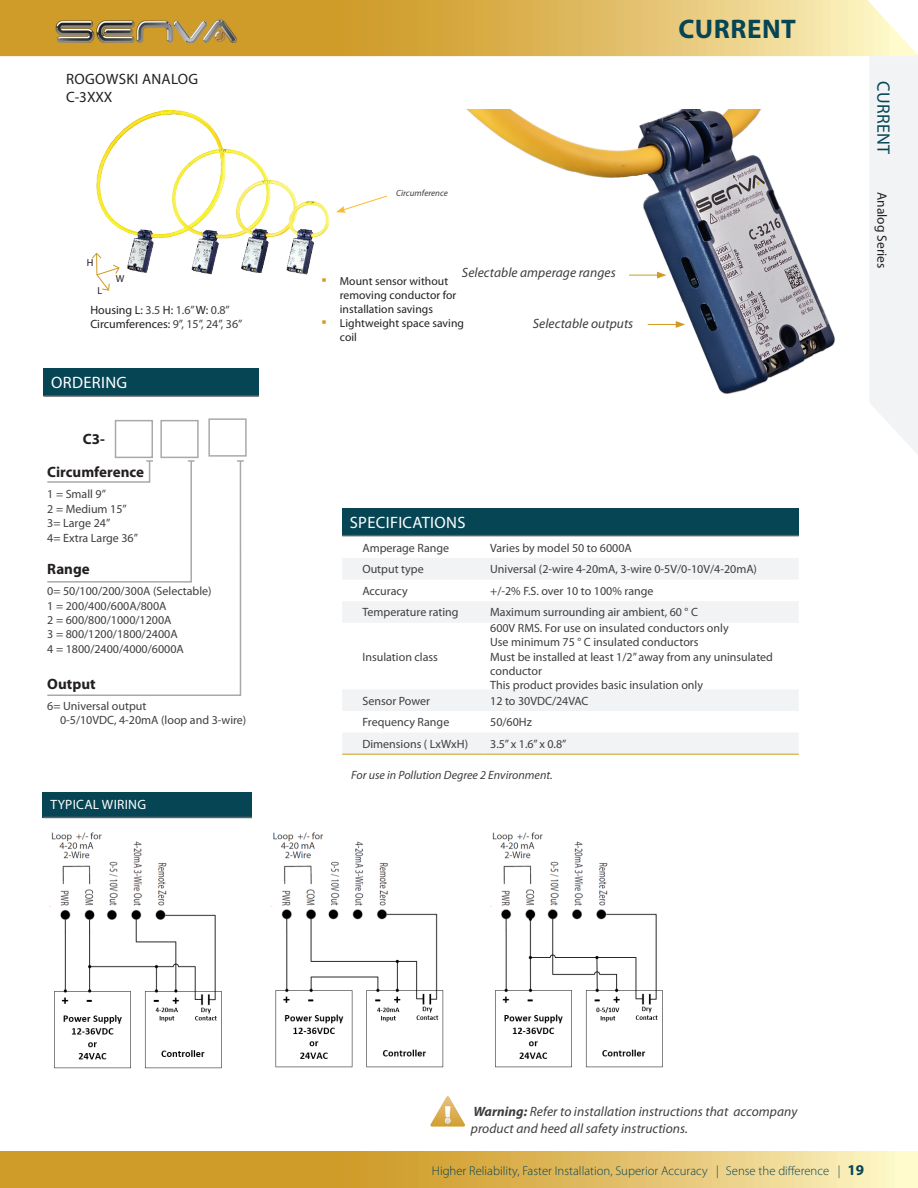
<style>
.page{position:relative;width:918px;height:1188px;background:#fff}
.page>*{position:absolute;margin:0;border:0;box-sizing:border-box;transform-origin:0 0}
.S_Header_align_right{font:700 27px "Myriad Pro";letter-spacing:.02em;color:#064554}
.S_Section_Title_Tab{font:18px "Myriad Pro";letter-spacing:.02em;color:#064554}
.S_Chart_Titles_9pt_B{font:16.5px "Myriad Pro";letter-spacing:.02em;color:#fff}
.S_ChartTitles{font:16.5px "Myriad Pro";letter-spacing:.02em;color:#fff}
.S_Table_Bold_10_pt_a{font:700 15px "Myriad Pro";color:#231f20}
.S_Table_Product_Name{font:15px "Myriad Pro";letter-spacing:.02em;color:#231f20}
.S_Bold_10pt{font:15px "Myriad Pro";color:#231f20}
.S_SubText_Indent{font:italic 13.5px/16.5px "Myriad Pro";letter-spacing:.005em;color:#3e3e3f}
.S_Chart_Titles_9pt_B-2{font:13.5px "Myriad Pro";letter-spacing:.02em;color:#fff}
.S_Section_Title_Tab-2{font:13.5px "Myriad Pro";color:#231f20}
.t1{font:300 12.75px "Myriad Pro";color:#064554}
.Table_Light_8pt_90{font:12px "Myriad Pro";color:#3e3e3f}
.S_Table_Light_8pt_al{font:12px "Myriad Pro";color:#3e3e3f}
.S_Table_Regular_8pt{font:12px "Myriad Pro";color:#3e3e3f}
.S_Table_Light_8pt_al-2{font:12px/14.4px "Myriad Pro";color:#231f20}
.S_Sub_Text_8pt{font:italic 12px "Myriad Pro";color:#3e3e3f}
.t2{font:11.7px/14px "Myriad Pro";letter-spacing:.005em;color:#231f20}
.S_Table_Light_8pt_al-3{font:10.2px "Myriad Pro";color:#231f20}
.S_Sub_Text_6pt{font:italic 9px "Myriad Pro";color:#3e3e3f}
.s1{color:#3e3e3f}
.s2{font-family:"Arial";font-size:15px;color:#d09b22}
.s3{font-weight:700}
.s4{font-weight:700;font-size:15px}
</style>
<div class="page">
<svg style="left:0;top:0;width:918px;height:56px;background:#deb85c"></svg>
<img style="left:56px;top:19px;width:181px;height:24px">
<svg style="left:0;top:1151px;width:918px;height:37px;background:#dcb556"></svg>
<div style="left:870px;top:56px;width:48px;height:398px;background:#f2f3f4"></div>
<svg style="left:430px;top:1096px;width:35px;height:31px"></svg>
<div style="left:43px;top:792px;width:209px;height:25px;background:#064554"></div>
<hr style="left:43px;top:817px;width:209px;height:1px;background:#636366">
<svg style="left:342px;top:195px;width:45px;height:18px"></svg>
<svg style="left:102px;top:285px;width:8px;height:6px"></svg>
<div style="left:44px;top:368px;width:215px;height:28px;background:#064554"></div>
<hr style="left:44px;top:395px;width:215px;height:2px;background:#636366">
<div style="left:115px;top:420px;width:38px;height:38px;border:2px solid #a8a9ad"></div>
<div style="left:160px;top:420px;width:39px;height:38px;border:2px solid #a8a9ad"></div>
<svg style="left:47px;top:462px;width:195px;height:234px"></svg>
<svg style="left:237px;top:460px;width:7px;height:2px"></svg>
<div style="left:208px;top:418px;width:39px;height:39px;border:2px solid #a8a9ad"></div>
<svg style="left:47px;top:460px;width:148px;height:123px"></svg>
<div style="left:342px;top:508px;width:457px;height:28px;background:#064554"></div>
<svg style="left:342px;top:558px;width:457px;height:196px"></svg>
<hr style="left:342px;top:535px;width:141px;height:1px;background:#636366">
<hr style="left:483px;top:535px;width:316px;height:1px;background:#636366">
<hr style="left:342px;top:754px;width:141px;height:1px;background:#d09b22">
<hr style="left:483px;top:754px;width:316px;height:1px;background:#d09b22">
<img style="left:49px;top:832px;width:614px;height:237px">
<img style="left:467px;top:110px;width:368px;height:284px">
<hr style="left:629px;top:275px;width:30px;height:1px;background:#d09b22">
<svg style="left:657px;top:272px;width:10px;height:7px"></svg>
<hr style="left:648px;top:324px;width:30px;height:1px;background:#d09b22">
<svg style="left:676px;top:321px;width:9px;height:7px"></svg>
<img style="left:92px;top:110px;width:250px;height:175px">
<p class="S_Table_Product_Name" style="left:66px;top:69px;width:134px">ROGOWSKI ANALOG</p>
<p class="S_Bold_10pt" style="left:66px;top:87px;width:48px">C-3XXX</p>
<p class="S_Table_Light_8pt_al-3" style="left:87px;top:257px;width:8px">H</p>
<p class="S_Table_Light_8pt_al-3" style="left:98px;top:285px;width:6px">L</p>
<p class="S_Table_Light_8pt_al-3" style="left:116px;top:272px;width:10px">W</p>
<p class="S_Table_Light_8pt_al-2" style="left:90px;top:302px;width:154px">Housing L: <span class="s1">3.5</span> H: <span class="s1">1.6”</span> W: <span class="s1">0.8”<br></span>Circumferences: <span class="s1">9”, 15”, 24”, 36”</span></p>
<p class="S_ChartTitles" style="left:51px;top:372px;width:77px">ORDERING</p>
<p class="S_Table_Bold_10_pt_a" style="left:83px;top:430px;width:24px">C3-</p>
<p class="S_Table_Bold_10_pt_a" style="left:47px;top:462px;width:98px">Circumference</p>
<p class="S_Table_Light_8pt_al" style="left:47px;top:487px;width:60px">1 = Small 9”</p>
<p class="S_Table_Light_8pt_al" style="left:47px;top:501px;width:81px">2 = Medium 15”</p>
<p class="S_Table_Light_8pt_al" style="left:47px;top:516px;width:64px">3= Large 24”</p>
<p class="S_Table_Light_8pt_al" style="left:47px;top:530px;width:92px">4= Extra Large 36”</p>
<p class="S_Table_Bold_10_pt_a" style="left:47px;top:559px;width:44px">Range</p>
<p class="S_Table_Light_8pt_al" style="left:47px;top:584px;width:166px">0= 50/100/200/300A (Selectable)</p>
<p class="S_Table_Light_8pt_al" style="left:47px;top:598px;width:121px">1 = 200/400/600A/800A</p>
<p class="S_Table_Light_8pt_al" style="left:47px;top:613px;width:126px">2 = 600/800/1000/1200A</p>
<p class="S_Table_Light_8pt_al" style="left:47px;top:627px;width:132px">3 = 800/1200/1800/2400A</p>
<p class="S_Table_Light_8pt_al" style="left:47px;top:641px;width:138px">4 = 1800/2400/4000/6000A</p>
<p class="S_Table_Bold_10_pt_a" style="left:47px;top:674px;width:50px">Output</p>
<p class="S_Table_Light_8pt_al" style="left:47px;top:698px;width:101px">6= Universal output</p>
<p class="S_Table_Light_8pt_al" style="left:60px;top:713px;width:188px">0-5/10VDC, 4-20mA (loop and 3-wire)</p>
<p class="S_Chart_Titles_9pt_B-2" style="left:50px;top:797px;width:97px">TYPICAL WIRING</p>
<p class="S_Header_align_right" style="left:678px;top:11px;width:119px">CURRENT</p>
<p class="S_Sub_Text_6pt" style="left:396px;top:187px;width:53px">Circumference</p>
<p class="S_SubText_Indent" style="left:462px;top:264px;width:155px">Selectable amperage ranges</p>
<p class="S_SubText_Indent" style="left:533px;top:315px;width:102px">Selectable outputs</p>
<p class="t2" style="left:340px;top:274px;width:118px;text-indent:-18px"><span class="s2">▪</span> Mount sensor without removing conductor for installation savings</p>
<p class="t2" style="left:340px;top:316px;width:126px;text-indent:-18px"><span class="s2">▪</span> Lightweight space saving coil</p>
<p class="S_Chart_Titles_9pt_B" style="left:350px;top:512px;width:117px">SPECIFICATIONS</p>
<p class="S_Table_Regular_8pt" style="left:362px;top:540px;width:88px">Amperage Range</p>
<p class="Table_Light_8pt_90" style="left:490px;top:540px;width:143px">Varies by model 50 to 6000A</p>
<p class="S_Table_Regular_8pt" style="left:362px;top:562px;width:63px">Output type</p>
<p class="Table_Light_8pt_90" style="left:490px;top:562px;width:268px">Universal (2-wire 4-20mA, 3-wire 0-5V/0-10V/4-20mA)</p>
<p class="S_Table_Regular_8pt" style="left:362px;top:583px;width:47px">Accuracy</p>
<p class="Table_Light_8pt_90" style="left:490px;top:583px;width:165px">+/-2% F.S. over 10 to 100% range</p>
<p class="S_Table_Regular_8pt" style="left:362px;top:605px;width:98px">Temperature rating</p>
<p class="Table_Light_8pt_90" style="left:490px;top:605px;width:209px">Maximum surrounding air ambient, 60 ° C</p>
<p class="S_Table_Regular_8pt" style="left:362px;top:649px;width:77px">Insulation class</p>
<p class="Table_Light_8pt_90" style="left:490px;top:620px;width:240px">600V RMS. For use on insulated conductors only</p>
<p class="Table_Light_8pt_90" style="left:490px;top:635px;width:210px">Use minimum 75 ° C insulated conductors</p>
<p class="Table_Light_8pt_90" style="left:490px;top:649px;width:284px">Must be installed at least 1/2” away from any uninsulated</p>
<p class="Table_Light_8pt_90" style="left:490px;top:664px;width:53px">conductor</p>
<p class="Table_Light_8pt_90" style="left:490px;top:678px;width:214px">This product provides basic insulation only</p>
<p class="S_Table_Regular_8pt" style="left:362px;top:693px;width:69px">Sensor Power</p>
<p class="Table_Light_8pt_90" style="left:490px;top:693px;width:100px">12 to 30VDC/24VAC</p>
<p class="S_Table_Regular_8pt" style="left:362px;top:715px;width:88px">Frequency Range</p>
<p class="Table_Light_8pt_90" style="left:490px;top:715px;width:43px">50/60Hz</p>
<p class="S_Table_Regular_8pt" style="left:362px;top:736px;width:107px">Dimensions ( LxWxH)</p>
<p class="Table_Light_8pt_90" style="left:490px;top:736px;width:78px">3.5” x 1.6” x 0.8”</p>
<p class="S_Sub_Text_8pt" style="left:351px;top:768px;width:203px">For use in Pollution Degree 2 Environment.</p>
<p class="S_Section_Title_Tab" style="left:895px;top:81px;width:75px;rotate:90deg">CURRENT</p>
<p class="S_Section_Title_Tab-2" style="left:890px;top:192px;width:78px;rotate:90deg">Analog Series</p>
<p class="S_SubText_Indent" style="left:471px;top:1103px;width:328px"><span class="s3">Warning:</span> Refer to installation instructions that accompany product and heed all safety instructions.</p>
<p class="t1" style="left:432px;top:1163px;width:434px">Higher Reliability, Faster Installation, Superior Accuracy | Sense the difference | <span class="s4">19</span></p>
</div>
